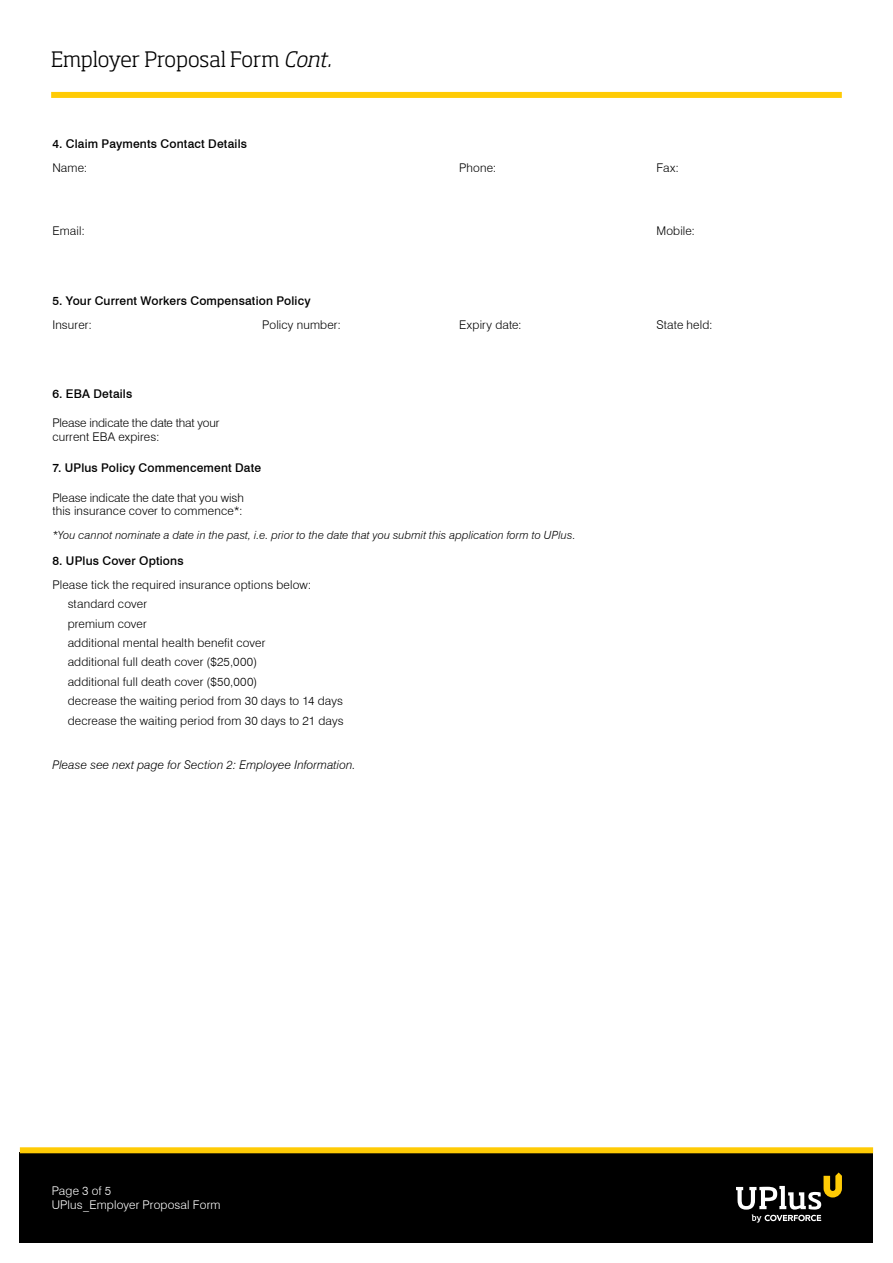
<style>
.page{position:relative;width:893px;height:1263px;background:#fff}
.page>*{position:absolute;margin:0;border:0;box-sizing:border-box;transform-origin:0 0}
.t1{font:300 21px "Soho Std";letter-spacing:-.005em;color:#000}
.t2{font:300 12px/19.4px "Swiss 721 BT";letter-spacing:.01em;color:#000}
.t3{font:500 12px "Swiss 721 BT";letter-spacing:.015em;color:#000}
.t4{font:italic 300 12px "Swiss 721 BT";letter-spacing:.01em;color:#000}
.t5{font:300 12px/14.4px "Swiss 721 BT";letter-spacing:.015em;color:#fff}
.t6{font:italic 300 11.25px "Swiss 721 BT";letter-spacing:.015em;color:#000}
.s1{font-style:italic}
</style>
<div class="page">
<div style="left:51px;top:92px;width:791px;height:6px;background:#ffcb05"></div>
<div style="left:20px;top:1152px;width:853px;height:90px;background:#000"></div>
<div style="left:20px;top:1147px;width:853px;height:6px;background:#ffcb05"></div>
<svg style="left:736px;top:1172px;width:106px;height:50px"></svg>
<h1 class="t1" style="left:51px;top:46px;width:287px">Employer Proposal Form <span class="s1">Cont.</span></h1>
<p class="t3" style="left:52px;top:137px;width:196px">4. Claim Payments Contact Details</p>
<p class="t2" style="left:52px;top:158px;width:37px">Name:</p>
<p class="t2" style="left:459px;top:158px;width:39px">Phone:</p>
<p class="t2" style="left:656px;top:158px;width:24px">Fax:</p>
<p class="t2" style="left:52px;top:221px;width:34px">Email:</p>
<p class="t2" style="left:656px;top:221px;width:40px">Mobile:</p>
<p class="t3" style="left:52px;top:293px;width:260px">5. Your Current Workers Compensation Policy</p>
<p class="t2" style="left:52px;top:314px;width:41px">Insurer:</p>
<p class="t2" style="left:262px;top:314px;width:80px">Policy number:</p>
<p class="t2" style="left:459px;top:314px;width:64px">Expiry date:</p>
<p class="t2" style="left:656px;top:314px;width:58px">State held:</p>
<p class="t3" style="left:52px;top:387px;width:81px">6. EBA Details</p>
<p class="t2" style="left:52px;top:416px;width:169px;line-height:13.5px">Please indicate the date that your current EBA expires:</p>
<p class="t3" style="left:52px;top:461px;width:210px">7. UPlus Policy Commencement Date</p>
<p class="t2" style="left:52px;top:490px;width:193px;line-height:13.5px">Please indicate the date that you wish this insurance cover to commence*:</p>
<p class="t6" style="left:52px;top:528px;width:525px">*You cannot nominate a date in the past, i.e. prior to the date that you submit this application form to UPlus.</p>
<p class="t3" style="left:52px;top:554px;width:133px">8. UPlus Cover Options</p>
<p class="t2" style="left:68px;top:575px;width:277px;text-indent:-15px">Please tick the required insurance options below: standard cover<br>premium cover<br>additional mental health benefit cover<br>additional full death cover ($25,000)<br>additional full death cover ($50,000)<br>decrease the waiting period from 30 days to 14 days decrease the waiting period from 30 days to 21 days</p>
<p class="t4" style="left:52px;top:758px;width:305px">Please see next page for Section 2: Employee Information.</p>
<p class="t5" style="left:52px;top:1183px;width:170px">Page 3 of 5<br>UPlus_Employer Proposal Form</p>
</div>
